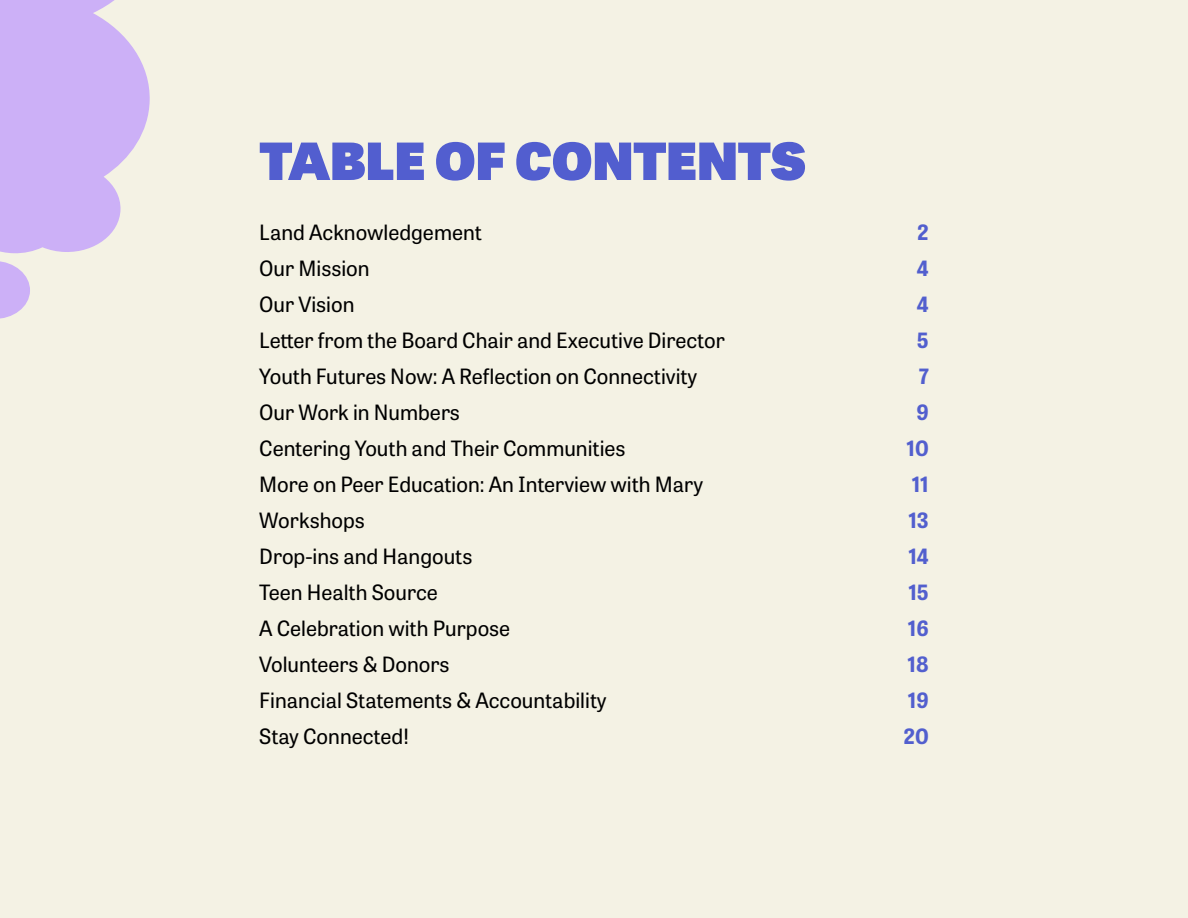
<style>
.page{position:relative;width:1188px;height:918px;background:#f4f2e4}
.page>*{position:absolute;margin:0;border:0;box-sizing:border-box;transform-origin:0 0}
.t1{font:800 51px "Tablet Gothic Wide";letter-spacing:.01em;color:#525ecf}
.t2{font:21px "Tablet Gothic";color:#000}
.t3{font:700 21px "Tablet Gothic";color:#525fce}
</style>
<div class="page">
<svg style="left:0;top:0;width:150px;height:254px"></svg>
<svg style="left:0;top:261px;width:30px;height:58px"></svg>
<h2 class="t1" style="left:260px;top:119px;width:548px">TABLE OF CONTENTS</h2>
<p class="t2" style="left:259px;top:217px;width:224px">Land Acknowledgement</p>
<p class="t3" style="left:917px;top:216px;width:13px">2</p>
<p class="t2" style="left:259px;top:253px;width:112px">Our Mission</p>
<p class="t3" style="left:917px;top:252px;width:13px">4</p>
<p class="t2" style="left:259px;top:289px;width:97px">Our Vision</p>
<p class="t3" style="left:917px;top:288px;width:13px">4</p>
<p class="t2" style="left:259px;top:325px;width:467px">Letter from the Board Chair and Executive Director</p>
<p class="t3" style="left:917px;top:324px;width:13px">5</p>
<p class="t2" style="left:259px;top:361px;width:440px">Youth Futures Now: A Reflection on Connectivity</p>
<p class="t3" style="left:919px;top:360px;width:11px">7</p>
<p class="t2" style="left:259px;top:397px;width:202px">Our Work in Numbers</p>
<p class="t3" style="left:916px;top:396px;width:14px">9</p>
<p class="t2" style="left:259px;top:433px;width:368px">Centering Youth and Their Communities</p>
<p class="t3" style="left:907px;top:432px;width:24px">10</p>
<p class="t2" style="left:259px;top:469px;width:445px">More on Peer Education: An Interview with Mary</p>
<p class="t3" style="left:912px;top:468px;width:19px">11</p>
<p class="t2" style="left:259px;top:505px;width:107px">Workshops</p>
<p class="t3" style="left:908px;top:504px;width:22px">13</p>
<p class="t2" style="left:259px;top:541px;width:215px">Drop-ins and Hangouts</p>
<p class="t3" style="left:908px;top:540px;width:22px">14</p>
<p class="t2" style="left:259px;top:577px;width:180px">Teen Health Source</p>
<p class="t3" style="left:908px;top:576px;width:22px">15</p>
<p class="t2" style="left:259px;top:613px;width:252px">A Celebration with Purpose</p>
<p class="t3" style="left:908px;top:612px;width:22px">16</p>
<p class="t2" style="left:259px;top:649px;width:192px">Volunteers &amp; Donors</p>
<p class="t3" style="left:908px;top:648px;width:23px">18</p>
<p class="t2" style="left:259px;top:685px;width:349px">Financial Statements &amp; Accountability</p>
<p class="t3" style="left:908px;top:684px;width:22px">19</p>
<p class="t2" style="left:259px;top:721px;width:152px">Stay Connected!</p>
<p class="t3" style="left:904px;top:720px;width:27px">20</p>
</div>
